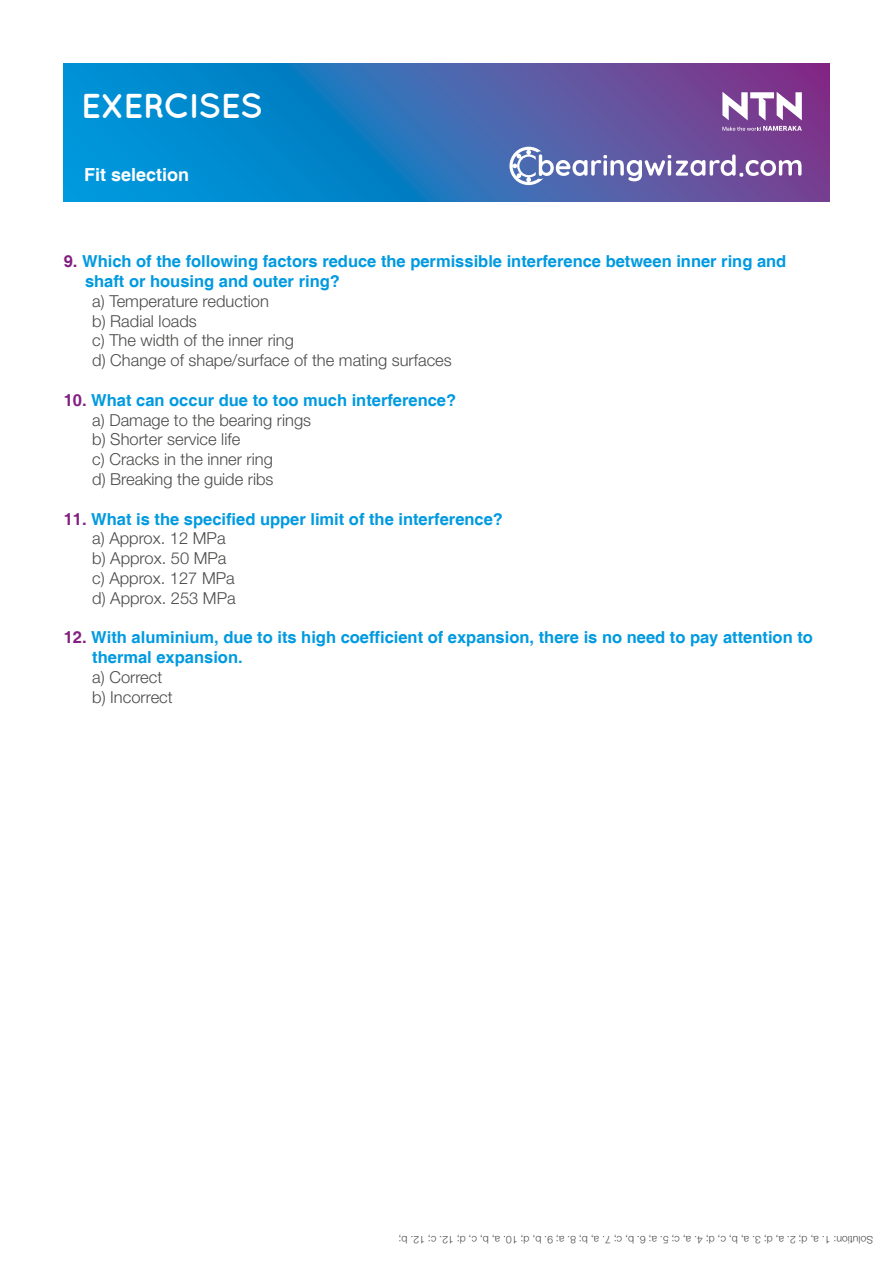
<style>
.page{position:relative;width:893px;height:1263px;background:#fff}
.page>*{position:absolute;margin:0;border:0;box-sizing:border-box;transform-origin:0 0}
.t1{font:700 34.5px "Quicksand";letter-spacing:-.03em;color:#fff}
.t2{font:700 18px "Helvetica";color:#fff}
.t3{font:700 16.5px/19.8px "Helvetica";color:#009ae0}
.t4{font:300 16.5px/19.8px "Helvetica Neue LT Std";color:#4b4b4a}
.t5{font:300 10.5px "Helvetica Neue LT Std";color:#4b4b4a}
.s1{color:#832082}
</style>
<div class="page">
<svg style="left:64px;top:64px;width:765px;height:138px;background:#2e70b8"></svg>
<svg style="left:722px;top:92px;width:80px;height:39px"></svg>
<svg style="left:509px;top:147px;width:292px;height:38px"></svg>
<h1 class="t1" style="left:81px;top:85px;width:183px">EXERCISES</h1>
<p class="t2" style="left:84px;top:163px;width:107px">Fit selection</p>
<p class="t3" style="left:85px;top:252px;width:703px;text-indent:-21px"><span class="s1">9.</span> Which of the following factors reduce the permissible interference between inner ring and shaft or housing and outer ring?</p>
<p class="t4" style="left:92px;top:291px;width:361px">a) Temperature reduction<br>b) Radial loads<br>c) The width of the inner ring<br>d) Change of shape/surface of the mating surfaces</p>
<p class="t3" style="left:64px;top:391px;width:394px"><span class="s1">10.</span> What can occur due to too much interference?</p>
<p class="t4" style="left:92px;top:409px;width:220px">a) Damage to the bearing rings b) Shorter service life<br>c) Cracks in the inner ring<br>d) Breaking the guide ribs</p>
<p class="t3" style="left:64px;top:510px;width:441px"><span class="s1">11.</span> What is the specified upper limit of the interference?</p>
<p class="t4" style="left:92px;top:528px;width:145px">a) Approx. 12 MPa b) Approx. 50 MPa c) Approx. 127 MPa d) Approx. 253 MPa</p>
<p class="t3" style="left:92px;top:628px;width:722px;text-indent:-28px"><span class="s1">12.</span> With aluminium, due to its high coefficient of expansion, there is no need to pay attention to thermal expansion.</p>
<p class="t4" style="left:92px;top:667px;width:82px">a) Correct b) Incorrect</p>
<p class="t5" style="left:873px;top:1246px;width:476px;rotate:-180deg">Solution: 1. a, d; 2. a, d; 3. a, b, c, d; 4. a, c; 5. a; 6. b, c; 7. a, b; 8. a; 9. b, d; 10. a, b, c, d; 12. c; 12. b;</p>
</div>
